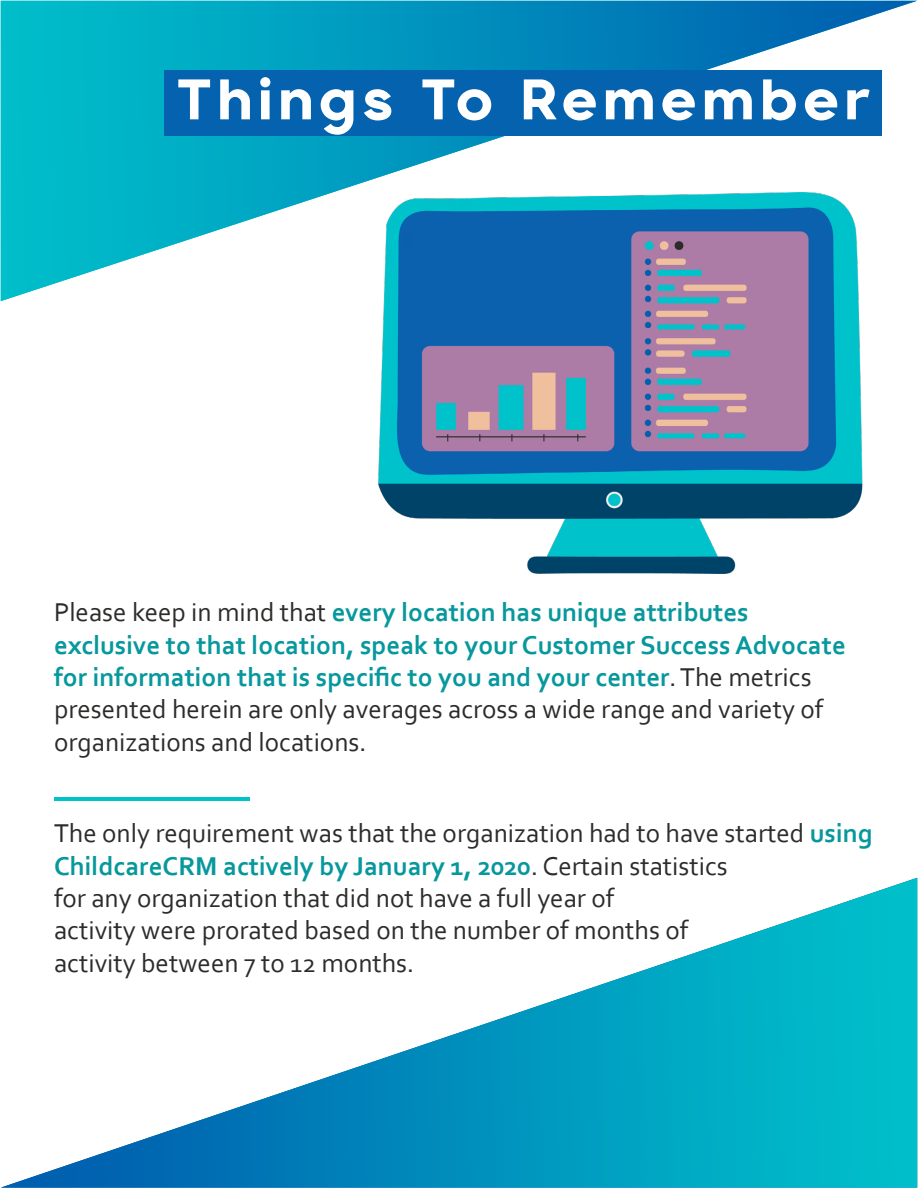
<style>
.page{position:relative;width:918px;height:1188px;background:#fff}
.page>*{position:absolute;margin:0;border:0;box-sizing:border-box;transform-origin:0 0}
.t1{font:57px "Retroica";letter-spacing:.09em;color:#fff}
.t2{font:700 27px/32.4px "Corbel";color:#07989d}
.t3{font:27px/32.4px "Corbel";color:#2c2c2b}
.s1{font-weight:400;color:#2c2c2b}
.s2{font-weight:700;color:#07989d}
</style>
<div class="page">
<img style="left:1px;top:878px;width:916px;height:310px">
<hr style="left:54px;top:797px;width:196px;height:4px;background:#00c2cb">
<img style="left:1px;top:1px;width:916px;height:300px">
<div style="left:164px;top:70px;width:718px;height:65px;background:#0562af"></div>
<img style="left:378px;top:193px;width:493px;height:381px">
<h1 class="t1" style="left:176px;top:77px;width:696px">Things To Remember</h1>
<p class="t2" style="left:54px;top:595px;width:793px"><span class="s1">Please keep in mind that</span> every location has unique attributes exclusive to that location, speak to your Customer Success Advocate for information that is specific to you and your center<span class="s1">. The metrics presented herein are only averages across a wide range and variety of organizations and locations.</span></p>
<p class="t3" style="left:54px;top:816px;width:820px">The only requirement was that the organization had to have started <span class="s2">using ChildcareCRM actively by January 1, 2020</span>. Certain statistics<br>for any organization that did not have a full year of<br>activity were prorated based on the number of months of<br>activity between 7 to 12 months.</p>
</div>
